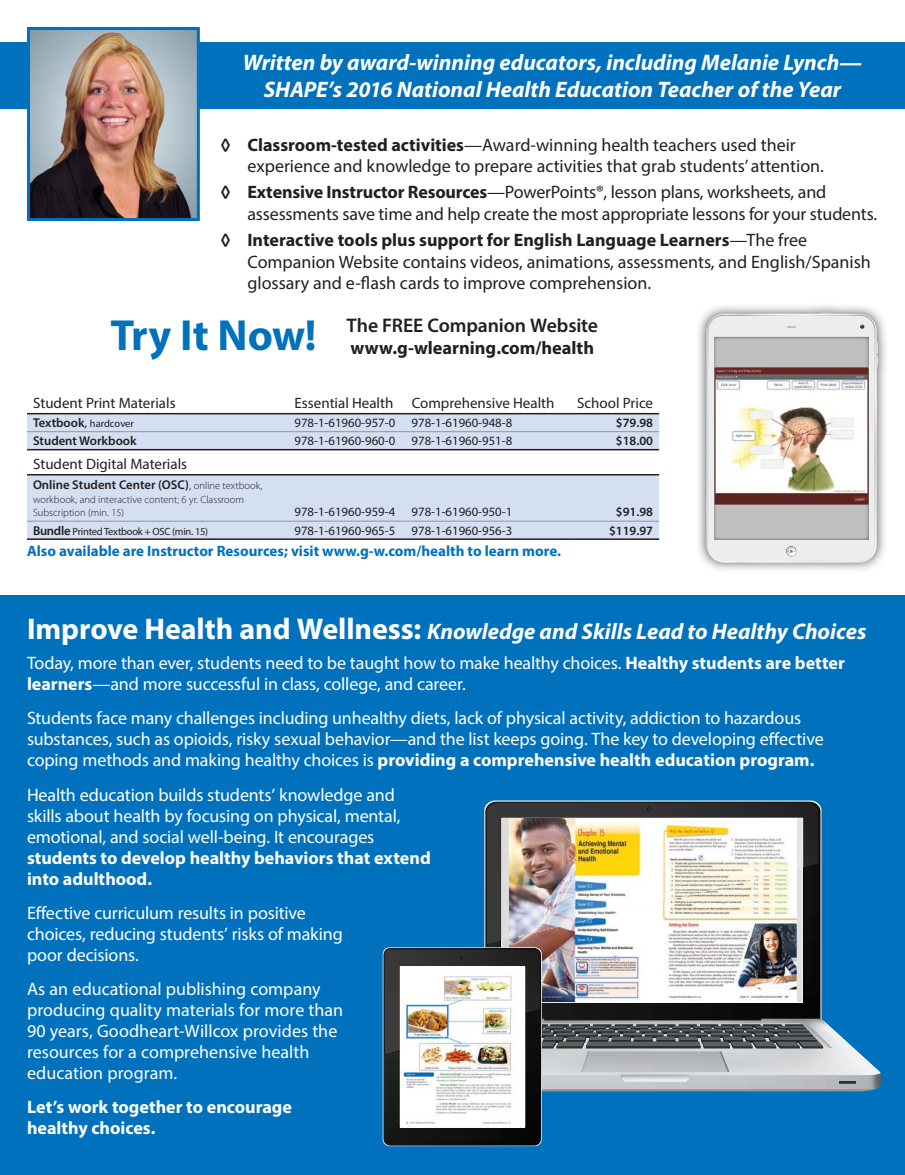
<style>
.page{position:relative;width:905px;height:1175px;background:#fff}
.page>*{position:absolute;margin:0;border:0;box-sizing:border-box;transform-origin:0 0}
.t1{font:700 43.65px "Myriad Pro";color:#0071bc}
.t2{font:italic 700 22.5px/27px "Myriad Pro";color:#fff;text-align:center}
.t3{font:600 19.8px "Myriad Pro";letter-spacing:-.005em;color:#231f20}
.t4{font:700 18.3px "Myriad Pro";color:#231f20}
.t5{font:18px/21px "Myriad Pro";letter-spacing:-.005em;color:#fff}
.t6{font:18px/21.6px "Myriad Pro";color:#231f20}
.t7{font:700 18px/21px "Myriad Pro";color:#fff}
.t8{font:15px "Myriad Pro";color:#231f20}
.t9{font:700 15px "Myriad Pro";color:#0071bc}
.t10{font:12.75px "Myriad Pro";color:#231f20}
.t11{font:600 12.75px "Myriad Pro";color:#231f20}
.t12{font:300 10.5px/13.5px "Myriad Pro";color:#231f20}
.t13{font:10.5px "Myriad Pro";letter-spacing:-.025em;color:#231f20}
.t14{font:10.5px "Myriad Pro";letter-spacing:-.005em;color:#231f20}
.s1{font-weight:700}
.s2{font-weight:600;font-size:12.75px}
.s3{font-size:12.75px}
.s4{font-weight:300}
.s5{font-weight:300;font-size:10.5px}
.s6{font-style:normal;font-size:30px}
</style>
<div class="page">
<div style="left:0;top:42px;width:904px;height:66px;background:#0071bc"></div>
<div style="left:0;top:595px;width:904px;height:579px;background:#0071bc"></div>
<img style="left:31px;top:31px;width:165px;height:186px">
<div style="left:27px;top:27px;width:173px;height:194px;border:3px solid #0071bc"></div>
<img style="left:698px;top:305px;width:188px;height:265px">
<div style="left:708px;top:316px;width:166px;height:244px;background:#eceded;border-radius:15px"></div>
<svg style="left:876px;top:342px;width:2px;height:25px"></svg>
<svg style="left:818px;top:313px;width:14px;height:1px"></svg>
<svg style="left:787px;top:326px;width:9px;height:2px"></svg>
<svg style="left:786px;top:546px;width:11px;height:11px"></svg>
<svg style="left:860px;top:324px;width:4px;height:5px"></svg>
<img style="left:714px;top:337px;width:154px;height:203px">
<img style="left:714px;top:367px;width:154px;height:137px">
<img style="left:486px;top:803px;width:332px;height:14px">
<svg style="left:647px;top:807px;width:4px;height:3px"></svg>
<img style="left:382px;top:817px;width:499px;height:329px">
<img style="left:400px;top:966px;width:125px;height:84px">
<svg style="left:27px;top:414px;width:632px;height:124px;fill:#d4dff2"></svg>
<hr style="left:27px;top:431px;width:632px;height:1px;background:#939598">
<hr style="left:27px;top:521px;width:632px;height:1px;background:#939598">
<hr style="left:27px;top:449px;width:632px;height:1px;background:#231f20">
<hr style="left:27px;top:474px;width:632px;height:1px;background:#231f20">
<hr style="left:27px;top:413px;width:632px;height:1px;background:#231f20">
<hr style="left:27px;top:538px;width:632px;height:2px;background:#231f20">
<p class="t2" style="left:243px;top:51px;width:621px">Written by award-winning educators, including Melanie Lynch—<br>SHAPE’s 2016 National Health Education Teacher of the Year</p>
<p class="t6" style="left:247px;top:135px;width:578px;text-indent:-27px"><span class="s1">◊ Classroom-tested activities</span>—Award-winning health teachers used their experience and knowledge to prepare activities that grab students’ attention.</p>
<p class="t6" style="left:247px;top:183px;width:631px;text-indent:-27px"><span class="s1">◊ Extensive Instructor Resources</span>—PowerPoints®, lesson plans, worksheets, and assessments save time and help create the most appropriate lessons for your students.</p>
<p class="t6" style="left:247px;top:230px;width:625px;text-indent:-27px"><span class="s1">◊ Interactive tools plus support for English Language Learners</span>—The free<br>Companion Website contains videos, animations, assessments, and English/Spanish glossary and e-flash cards to improve comprehension.</p>
<p class="t3" style="left:346px;top:313px;width:253px">The FREE Companion Website</p>
<h1 class="t1" style="left:110px;top:318px;width:208px">Try It Now!</h1>
<p class="t4" style="left:350px;top:341px;width:245px">www.g-wlearning.com/health</p>
<p class="t8" style="left:33px;top:397px;width:144px">Student Print Materials</p>
<p class="t8" style="left:294px;top:397px;width:261px">Essential Health Comprehensive Health</p>
<p class="t8" style="left:577px;top:397px;width:78px">School Price</p>
<p class="t14" style="left:33px;top:420px;width:102px"><span class="s2">Textbook</span><span class="s3">,</span> hardcover</p>
<p class="t10" style="left:294px;top:418px;width:102px">978-1-61960-957-0</p>
<p class="t10" style="left:411px;top:418px;width:102px">978-1-61960-948-8</p>
<p class="t11" style="left:616px;top:415px;width:39px">$79.98</p>
<p class="t11" style="left:33px;top:433px;width:105px">Student Workbook</p>
<p class="t10" style="left:294px;top:436px;width:102px">978-1-61960-960-0</p>
<p class="t10" style="left:411px;top:436px;width:102px">978-1-61960-951-8</p>
<p class="t11" style="left:616px;top:433px;width:39px">$18.00</p>
<p class="t8" style="left:33px;top:458px;width:156px">Student Digital Materials</p>
<p class="t11" style="left:33px;top:477px;width:231px">Online Student Center (OSC)<span class="s4">,</span> <span class="s5">online textbook,</span></p>
<p class="t12" style="left:33px;top:492px;width:212px">workbook, and interactive content; 6 yr. Classroom<br>Subscription (min. 15)</p>
<p class="t10" style="left:294px;top:507px;width:102px">978-1-61960-959-4</p>
<p class="t10" style="left:411px;top:507px;width:102px">978-1-61960-950-1</p>
<p class="t11" style="left:616px;top:504px;width:39px">$91.98</p>
<p class="t13" style="left:33px;top:527px;width:177px"><span class="s2">Bundle</span> Printed Textbook + OSC (min. 15)</p>
<p class="t10" style="left:294px;top:526px;width:102px">978-1-61960-965-5</p>
<p class="t10" style="left:411px;top:526px;width:102px">978-1-61960-956-3</p>
<p class="t11" style="left:609px;top:523px;width:46px">$119.97</p>
<p class="t9" style="left:27px;top:545px;width:535px">Also available are Instructor Resources; visit www.g-w.com/health to learn more.</p>
<p class="t2" style="left:27px;top:619px;width:841px"><span class="s6">Improve Health and Wellness:</span> Knowledge and Skills Lead to Healthy Choices</p>
<p class="t5" style="left:27px;top:654px;width:819px">Today, more than ever, students need to be taught how to make healthy choices. <span class="s1">Healthy students are better learners</span>—and more successful in class, college, and career.</p>
<p class="t5" style="left:27px;top:709px;width:798px">Students face many challenges including unhealthy diets, lack of physical activity, addiction to hazardous substances, such as opioids, risky sexual behavior—and the list keeps going. The key to developing effective coping methods and making healthy choices is <span class="s1">providing a comprehensive health education program.</span></p>
<p class="t5" style="left:27px;top:785px;width:375px">Health education builds students’ knowledge and skills about health by focusing on physical, mental, emotional, and social well-being. It encourages</p>
<p class="t7" style="left:27px;top:848px;width:405px">students to develop healthy behaviors that extend into adulthood.</p>
<p class="t5" style="left:27px;top:903px;width:317px">Effective curriculum results in positive choices, reducing students’ risks of making poor decisions.</p>
<p class="t5" style="left:27px;top:979px;width:317px">As an educational publishing company producing quality materials for more than 90 years, Goodheart-Willcox provides the resources for a comprehensive health education program.</p>
<p class="t7" style="left:27px;top:1097px;width:266px">Let’s work together to encourage healthy choices.</p>
</div>
